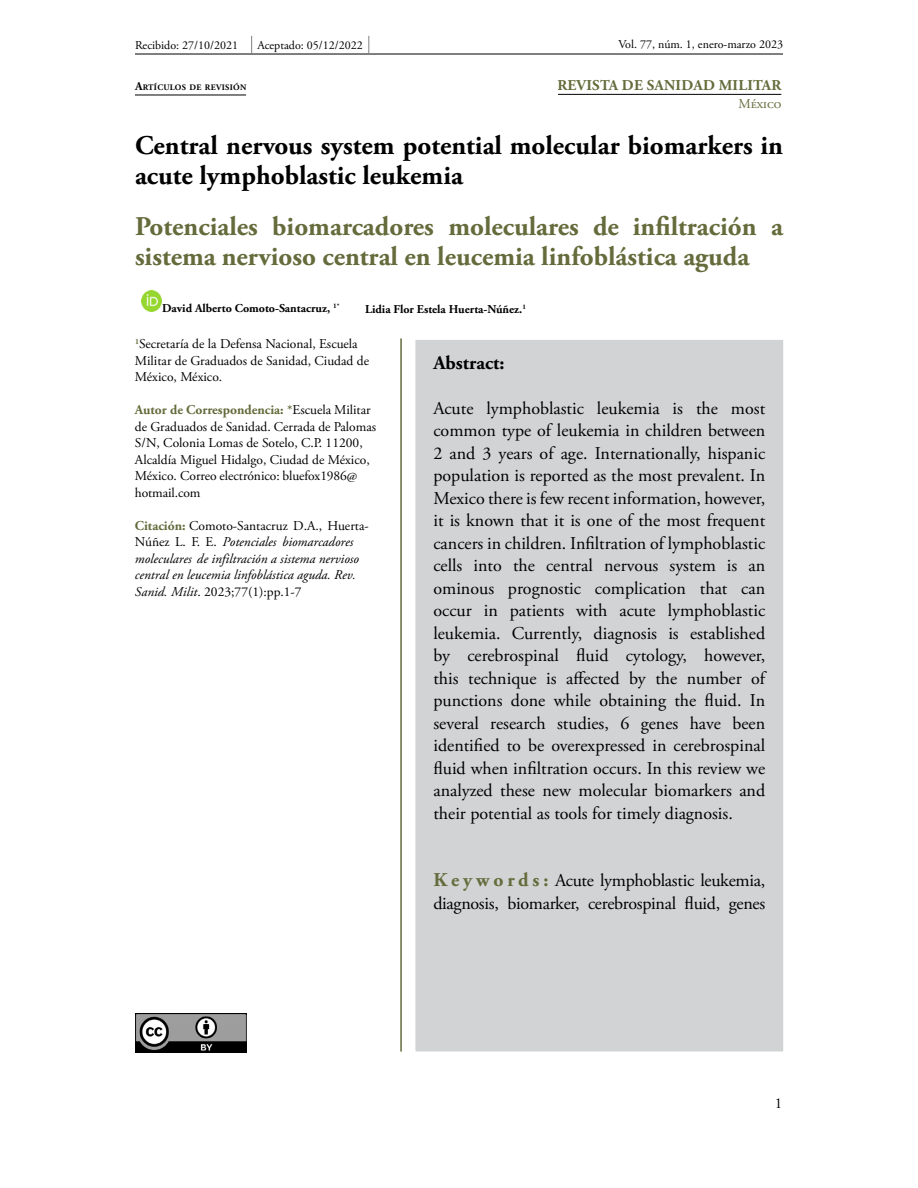
<style>
.page{position:relative;width:918px;height:1188px;background:#fff}
.page>*{position:absolute;margin:0;border:0;box-sizing:border-box;transform-origin:0 0}
.t1{font:700 27px/30px "Adobe Garamond Pro";color:#656b3b}
.t2{font:700 27px/30px "Adobe Garamond Pro";color:#000}
.t3{font:700 19.5px "Adobe Garamond Pro";color:#000}
.t4{font:18px/22.5px "Adobe Garamond Pro";letter-spacing:-.015em;color:#000;text-align:justify}
.t5{font:700 15px "Adobe Garamond Pro";letter-spacing:.015em;color:#656b3b}
.t6{font:15px "Adobe Garamond Pro";color:#000}
.t7{font:13.5px/16.5px "Adobe Garamond Pro";color:#000}
.t8{font:italic 13.5px/16.5px "Adobe Garamond Pro";color:#000}
.t9{font:13.5px "Adobe Garamond Pro";color:#656b3b}
.t10{font:12px "Adobe Garamond Pro";color:#000}
.t11{font:700 12px "Adobe Garamond Pro";color:#000}
.t12{font:700 8.4px "Adobe Garamond Pro";letter-spacing:.035em;color:#000}
.s1{font-size:12px}
.s2{font-weight:700;color:#656b3b}
.s3{font-weight:700;font-style:normal;color:#656b3b}
.s4{font-style:normal}
.s5{font-weight:700;font-size:19.5px;color:#656b3b}
</style>
<div class="page">
<hr style="left:135px;top:95px;width:111px;height:1px;background:#000">
<hr style="left:135px;top:54px;width:648px;height:1px;background:#000">
<svg style="left:251px;top:36px;width:1px;height:18px"></svg>
<svg style="left:369px;top:36px;width:1px;height:18px"></svg>
<hr style="left:558px;top:94px;width:223px;height:1px;background:#000">
<img style="left:141px;top:291px;width:21px;height:21px">
<div style="left:415px;top:339px;width:369px;height:713px;background:#d1d3d4"></div>
<div style="left:414px;top:338px;width:371px;height:715px;border:2px solid #fff"></div>
<hr style="left:400px;top:338px;width:2px;height:714px;background:#656b3b">
<img style="left:135px;top:1013px;width:112px;height:39px">
<p class="t10" style="left:135px;top:38px;width:105px">Recibido: 27/10/2021</p>
<p class="t10" style="left:257px;top:38px;width:107px">Aceptado: 05/12/2022</p>
<p class="t10" style="left:618px;top:37px;width:166px">Vol. 77, núm. 1, enero-marzo 2023</p>
<p class="t12" style="left:135px;top:83px;width:113px"><span class="s1">A</span>RTÍCULOS DE REVISIÓN</p>
<p class="t5" style="left:557px;top:76px;width:225px">REVISTA DE SANIDAD MILITAR</p>
<p class="t9" style="left:738px;top:95px;width:45px">México</p>
<h1 class="t2" style="left:135px;top:131px;width:649px">Central nervous system potential molecular biomarkers in acute lymphoblastic leukemia</h1>
<h1 class="t1" style="left:135px;top:212px;width:650px">Potenciales biomarcadores moleculares de infiltración a sistema nervioso central en leucemia linfoblástica aguda</h1>
<p class="t11" style="left:162px;top:301px;width:179px">David Alberto Comoto-Santacruz, <sup>1*</sup></p>
<p class="t11" style="left:365px;top:302px;width:162px">Lidia Flor Estela Huerta-Núñez.<sup>1</sup></p>
<p class="t7" style="left:135px;top:336px;width:236px"><sup>1</sup>Secretaría de la Defensa Nacional, Escuela<br>Militar de Graduados de Sanidad, Ciudad de<br>México, México.</p>
<p class="t7" style="left:135px;top:402px;width:243px"><span class="s2">Autor de Correspondencia: *</span>Escuela Militar de Graduados de Sanidad. Cerrada de Palomas S/N, Colonia Lomas de Sotelo, C.P. 11200, Alcaldía Miguel Hidalgo, Ciudad de México, México. Correo electrónico: bluefox1986@ hotmail.com</p>
<p class="t8" style="left:135px;top:517px;width:235px"><span class="s3">Citación:</span> <span class="s4">Comoto-Santacruz D.A., Huerta-Núñez L. F. E.</span> Potenciales biomarcadores moleculares de infiltración a sistema nervioso central en leucemia linfoblástica aguda. Rev.<br>Sanid. Milit<span class="s4">. 2023;77(1):pp.1-7</span></p>
<p class="t3" style="left:433px;top:351px;width:73px">Abstract:</p>
<p class="t4" style="left:433px;top:398px;width:333px">Acute lymphoblastic leukemia is the most common type of leukemia in children between 2 and 3 years of age. Internationally, hispanic population is reported as the most prevalent. In Mexico there is few recent information, however, it is known that it is one of the most frequent cancers in children. Infiltration of lymphoblastic cells into the central nervous system is an ominous prognostic complication that can occur in patients with acute lymphoblastic leukemia. Currently, diagnosis is established by cerebrospinal fluid cytology, however, this technique is affected by the number of punctions done while obtaining the fluid. In several research studies, 6 genes have been identified to be overexpressed in cerebrospinal fluid when infiltration occurs. In this review we analyzed these new molecular biomarkers and their potential as tools for timely diagnosis.</p>
<p class="t4" style="left:433px;top:870px;width:333px"><span class="s5">K e y w o r d s :</span> Acute lymphoblastic leukemia, diagnosis, biomarker, cerebrospinal fluid, genes</p>
<p class="t6" style="left:775px;top:1094px;width:9px">1</p>
</div>
